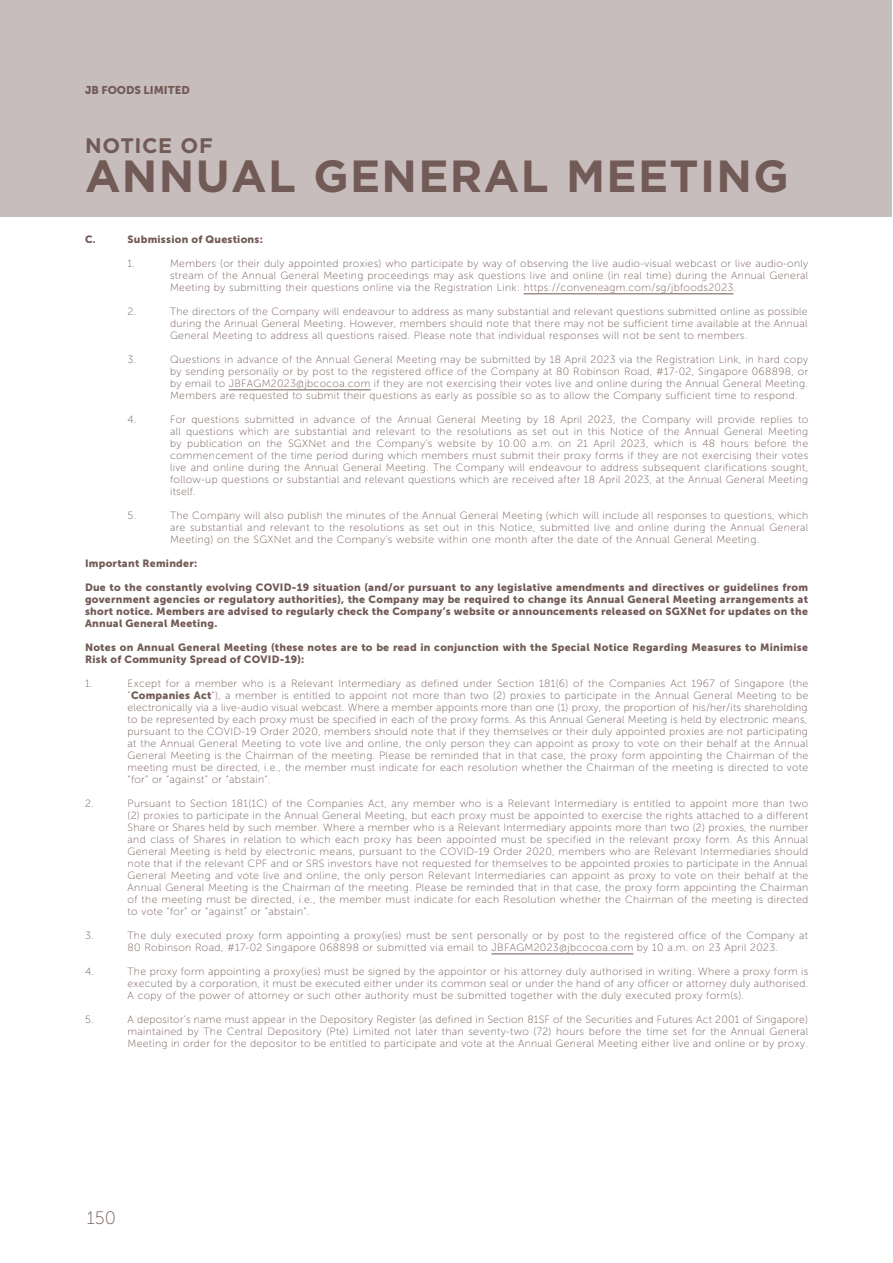
<style>
.page{position:relative;width:893px;height:1263px;background:#fff}
.page>*{position:absolute;margin:0;border:0;box-sizing:border-box;transform-origin:0 0}
.t1{font:700 45px "Gotham";letter-spacing:.03em;color:#725a56}
.t2{font:700 21px "Gotham";letter-spacing:.03em;color:#725a56}
.t3{font:18px "Museo Sans 100";color:#725a56}
.t4{font:11.25px "Museo Sans 900";color:#725a56}
.t5{font:10.5px/12px "Museo Sans 100";letter-spacing:.03em;color:#725a56;text-align:justify}
.t6{font:10.5px/12px "Museo Sans 900";letter-spacing:.025em;color:#725a56;text-align:justify}
.s1{font-family:"Museo Sans 900"}
</style>
<div class="page">
<div style="left:0;top:0;width:892px;height:217px;background:#c7bdbc"></div>
<hr style="left:892px;top:0;width:1px;height:217px;background:#725a56">
<hr style="left:524px;top:294px;width:209px;height:1px;background:#725a56">
<hr style="left:229px;top:390px;width:142px;height:1px;background:#725a56">
<hr style="left:491px;top:954px;width:142px;height:1px;background:#725a56">
<p class="t4" style="left:85px;top:84px;width:106px">JB FOODS LIMITED</p>
<h2 class="t2" style="left:85px;top:131px;width:129px">NOTICE OF</h2>
<h1 class="t1" style="left:85px;top:146px;width:705px">ANNUAL GENERAL MEETING</h1>
<p class="t6" style="left:85px;top:233px;width:12px">C.</p>
<p class="t6" style="left:128px;top:233px;width:137px">Submission of Questions:</p>
<p class="t5" style="left:128px;top:257px;width:9px">1.</p>
<p class="t5" style="left:170px;top:257px;width:640px">Members (or their duly appointed proxies) who participate by way of observing the live audio-visual webcast or live audio-only stream of the Annual General Meeting proceedings may ask questions live and online (in real time) during the Annual General Meeting by submitting their questions online via the Registration Link: https://conveneagm.com/sg/jbfoods2023.</p>
<p class="t5" style="left:128px;top:305px;width:10px">2.</p>
<p class="t5" style="left:170px;top:305px;width:639px">The directors of the Company will endeavour to address as many substantial and relevant questions submitted online as possible during the Annual General Meeting. However, members should note that there may not be sufficient time available at the Annual General Meeting to address all questions raised. Please note that individual responses will not be sent to members.</p>
<p class="t5" style="left:128px;top:353px;width:10px">3.</p>
<p class="t5" style="left:170px;top:353px;width:640px">Questions in advance of the Annual General Meeting may be submitted by 18 April 2023 via the Registration Link, in hard copy by sending personally or by post to the registered office of the Company at 80 Robinson Road, #17-02, Singapore 068898, or by email to JBFAGM2023@jbcocoa.com if they are not exercising their votes live and online during the Annual General Meeting.<br>Members are requested to submit their questions as early as possible so as to allow the Company sufficient time to respond.</p>
<p class="t5" style="left:128px;top:413px;width:10px">4.</p>
<p class="t5" style="left:170px;top:413px;width:640px">For questions submitted in advance of the Annual General Meeting by 18 April 2023, the Company will provide replies to all questions which are substantial and relevant to the resolutions as set out in this Notice of the Annual General Meeting by publication on the SGXNet and the Company’s website by 10.00 a.m. on 21 April 2023, which is 48 hours before the commencement of the time period during which members must submit their proxy forms if they are not exercising their votes live and online during the Annual General Meeting. The Company will endeavour to address subsequent clarifications sought, follow-up questions or substantial and relevant questions which are received after 18 April 2023, at the Annual General Meeting itself.</p>
<p class="t5" style="left:128px;top:509px;width:10px">5.</p>
<p class="t5" style="left:170px;top:509px;width:640px">The Company will also publish the minutes of the Annual General Meeting (which will include all responses to questions, which are substantial and relevant to the resolutions as set out in this Notice, submitted live and online during the Annual General Meeting) on the SGXNet and the Company’s website within one month after the date of the Annual General Meeting.</p>
<p class="t6" style="left:85px;top:557px;width:114px">Important Reminder:</p>
<p class="t6" style="left:85px;top:581px;width:725px">Due to the constantly evolving COVID-19 situation (and/or pursuant to any legislative amendments and directives or guidelines from government agencies or regulatory authorities), the Company may be required to change its Annual General Meeting arrangements at short notice. Members are advised to regularly check the Company’s website or announcements released on SGXNet for updates on the Annual General Meeting.</p>
<p class="t6" style="left:85px;top:641px;width:724px">Notes on Annual General Meeting (these notes are to be read in conjunction with the Special Notice Regarding Measures to Minimise<br>Risk of Community Spread of COVID-19):</p>
<p class="t5" style="left:85px;top:677px;width:9px">1.</p>
<p class="t5" style="left:128px;top:677px;width:682px">Except for a member who is a Relevant Intermediary as defined under Section 181(6) of the Companies Act 1967 of Singapore (the “<span class="s1">Companies Act</span>”), a member is entitled to appoint not more than two (2) proxies to participate in the Annual General Meeting to be electronically via a live-audio visual webcast. Where a member appoints more than one (1) proxy, the proportion of his/her/its shareholding to be represented by each proxy must be specified in each of the proxy forms. As this Annual General Meeting is held by electronic means, pursuant to the COVID-19 Order 2020, members should note that if they themselves or their duly appointed proxies are not participating at the Annual General Meeting to vote live and online, the only person they can appoint as proxy to vote on their behalf at the Annual General Meeting is the Chairman of the meeting. Please be reminded that in that case, the proxy form appointing the Chairman of the meeting must be directed, i.e., the member must indicate for each resolution whether the Chairman of the meeting is directed to vote “for” or “against” or “abstain”.</p>
<p class="t5" style="left:85px;top:797px;width:10px">2.</p>
<p class="t5" style="left:128px;top:797px;width:682px">Pursuant to Section 181(1C) of the Companies Act, any member who is a Relevant Intermediary is entitled to appoint more than two (2) proxies to participate in the Annual General Meeting, but each proxy must be appointed to exercise the rights attached to a different Share or Shares held by such member. Where a member who is a Relevant Intermediary appoints more than two (2) proxies, the number and class of Shares in relation to which each proxy has been appointed must be specified in the relevant proxy form. As this Annual General Meeting is held by electronic means, pursuant to the COVID-19 Order 2020, members who are Relevant Intermediaries should note that if the relevant CPF and or SRS investors have not requested for themselves to be appointed proxies to participate in the Annual General Meeting and vote live and online, the only person Relevant Intermediaries can appoint as proxy to vote on their behalf at the Annual General Meeting is the Chairman of the meeting. Please be reminded that in that case, the proxy form appointing the Chairman of the meeting must be directed, i.e., the member must indicate for each Resolution whether the Chairman of the meeting is directed to vote “for” or “against” or “abstain”.</p>
<p class="t5" style="left:85px;top:929px;width:10px">3.</p>
<p class="t5" style="left:128px;top:929px;width:682px">The duly executed proxy form appointing a proxy(ies) must be sent personally or by post to the registered office of the Company at<br>80 Robinson Road, #17-02 Singapore 068898 or submitted via email to JBFAGM2023@jbcocoa.com by 10 a.m. on 23 April 2023.</p>
<p class="t5" style="left:85px;top:965px;width:10px">4.</p>
<p class="t5" style="left:128px;top:965px;width:682px">The proxy form appointing a proxy(ies) must be signed by the appointor or his attorney duly authorised in writing. Where a proxy form is executed by a corporation, it must be executed either under its common seal or under the hand of any officer or attorney duly authorised.<br>A copy of the power of attorney or such other authority must be submitted together with the duly executed proxy form(s).</p>
<p class="t5" style="left:85px;top:1013px;width:10px">5.</p>
<p class="t5" style="left:128px;top:1013px;width:682px">A depositor’s name must appear in the Depository Register (as defined in Section 81SF of the Securities and Futures Act 2001 of Singapore) maintained by The Central Depository (Pte) Limited not later than seventy-two (72) hours before the time set for the Annual General Meeting in order for the depositor to be entitled to participate and vote at the Annual General Meeting either live and online or by proxy.</p>
<h3 class="t3" style="left:87px;top:1208px;width:31px">150</h3>
</div>
